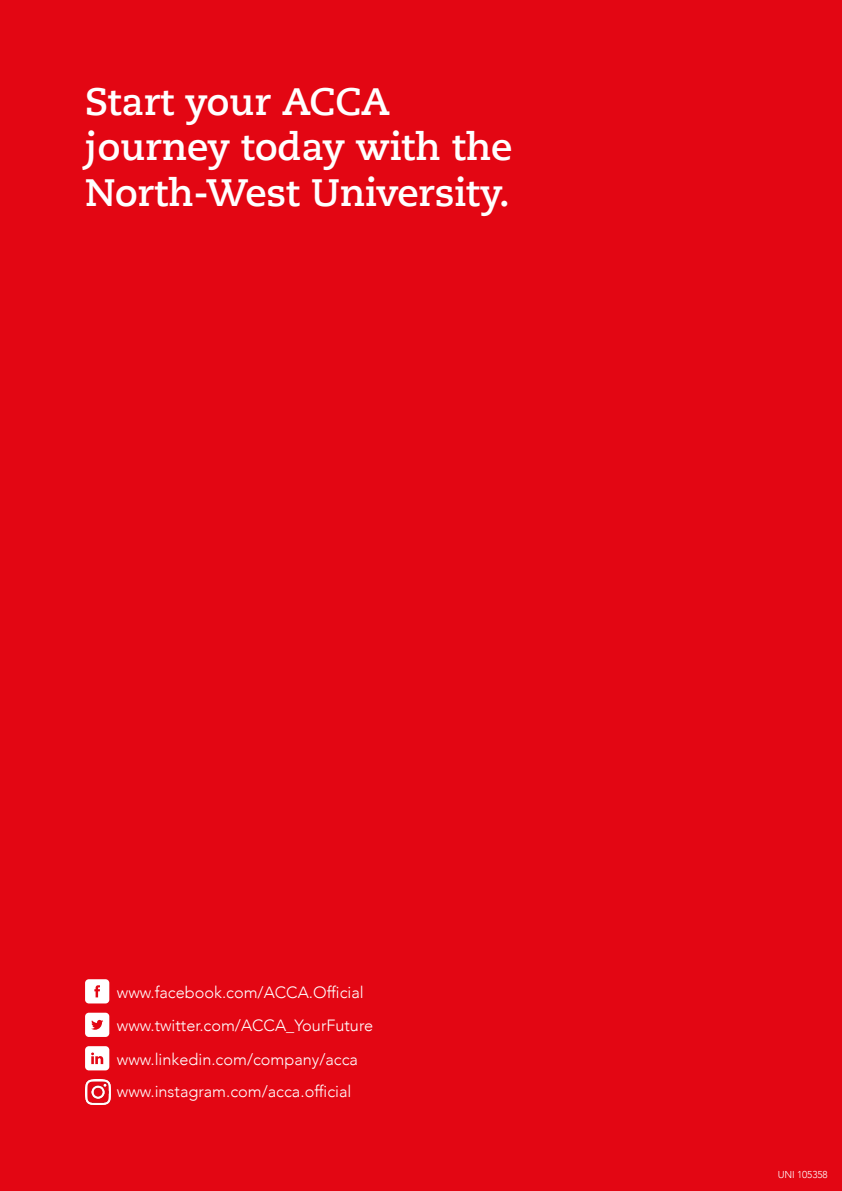
<style>
.page{position:relative;width:842px;height:1191px;background:#e30613}
.page>*{position:absolute;margin:0;border:0;box-sizing:border-box;transform-origin:0 0}
.Page_Heading{font:700 38px/45.6px "Caeciliae Text";color:#fff}
.t1{font:300 16.2px "Avenir";color:#fff}
.t2{font:300 10px "Avenir";letter-spacing:-.01em;color:#fff}
</style>
<div class="page">
<svg style="left:85px;top:979px;width:24px;height:24px"></svg>
<svg style="left:85px;top:1012px;width:24px;height:25px"></svg>
<svg style="left:85px;top:1046px;width:24px;height:24px"></svg>
<img style="left:85px;top:1079px;width:25px;height:25px">
<p class="Page_Heading" style="left:85px;top:77px;width:429px">Start your ACCA journey today with the<br>North-West University.</p>
<p class="t1" style="left:117px;top:982px;width:248px">www.facebook.com/ACCA.Official</p>
<p class="t1" style="left:117px;top:1016px;width:258px">www.twitter.com/ACCA_YourFuture</p>
<p class="t1" style="left:117px;top:1049px;width:243px">www.linkedin.com/company/acca</p>
<p class="t1" style="left:117px;top:1081px;width:236px">www.instagram.com/acca.official</p>
<p class="t2" style="left:778px;top:1168px;width:52px">UNI 105358</p>
</div>
